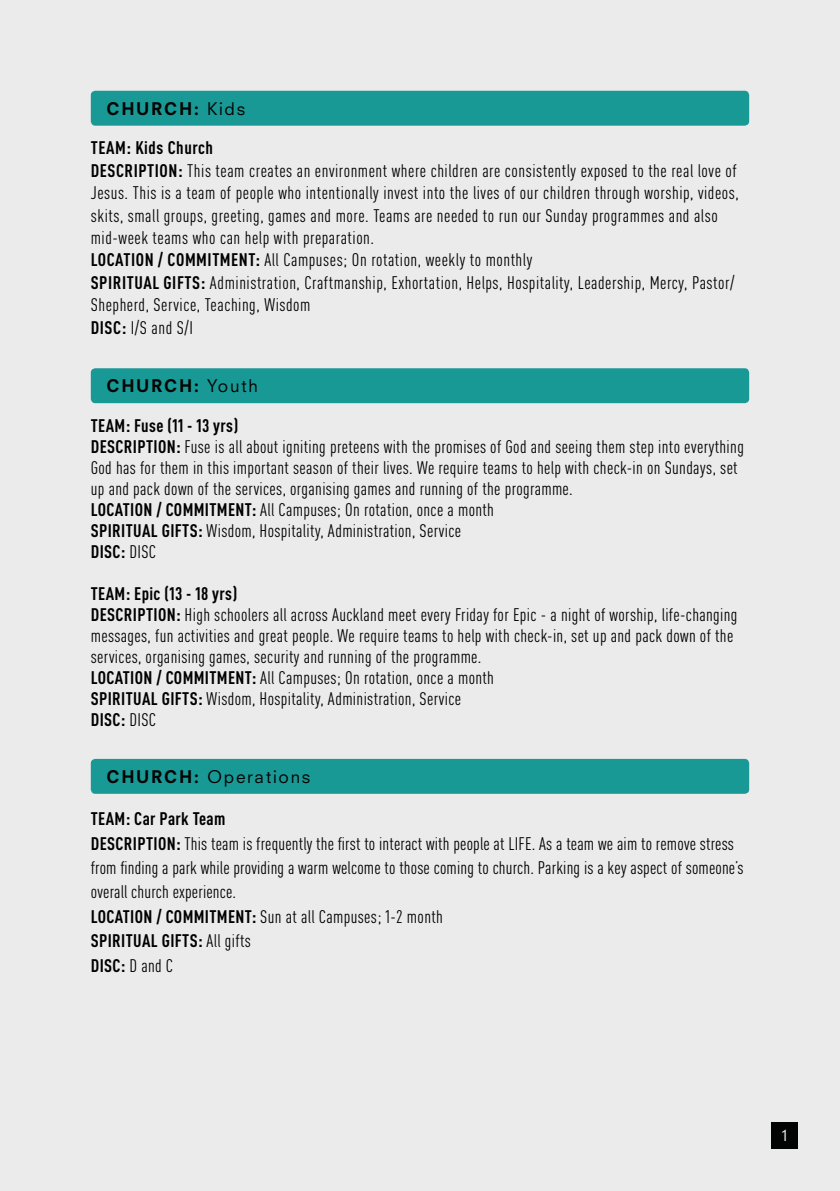
<style>
.page{position:relative;width:840px;height:1191px;background:#fff}
.page>*{position:absolute;margin:0;border:0;box-sizing:border-box;transform-origin:0 0}
.t1{font:18px/21px "Nu Din Cond";letter-spacing:.02em;color:#000}
.t2{font:800 17px "Neuzeit SLT Std";letter-spacing:.1em;color:#020403}
.t3{font:17px "Neuzeit SLT Std";letter-spacing:.1em;color:#020403}
.t4{font:15px "Neuzeit SLT Std";color:#ebebeb}
.s1{font-weight:400}
.s2{font-weight:700}
.s3{font-weight:800}
</style>
<div class="page">
<div style="left:0;top:0;width:839px;height:1191px;background:#ebebeb"></div>
<div style="left:91px;top:91px;width:657px;height:35px;background:#199996;border-radius:5px"></div>
<div style="left:91px;top:368px;width:657px;height:35px;background:#199996;border-radius:5px"></div>
<div style="left:91px;top:759px;width:657px;height:35px;background:#199996;border-radius:5px"></div>
<div style="left:770px;top:1122px;width:27px;height:26px;background:#020403"></div>
<p class="t2" style="left:106px;top:98px;width:140px">CHURCH: <span class="s1">Kids</span></p>
<p class="t1" style="left:91px;top:137px;width:649px;line-height:22.4px"><span class="s2">TEAM: Kids Church<br>DESCRIPTION:</span> This team creates an environment where children are consistently exposed to the real love of Jesus. This is a team of people who intentionally invest into the lives of our children through worship, videos, skits, small groups, greeting, games and more. Teams are needed to run our Sunday programmes and also mid-week teams who can help with preparation.<br><span class="s2">LOCATION / COMMITMENT:</span> All Campuses; On rotation, weekly to monthly<br><span class="s2">SPIRITUAL GIFTS:</span> Administration, Craftmanship, Exhortation, Helps, Hospitality, Leadership, Mercy, Pastor/ Shepherd, Service, Teaching, Wisdom<br><span class="s2">DISC:</span> I/S and S/I</p>
<p class="t2" style="left:106px;top:375px;width:153px">CHURCH: <span class="s1">Youth</span></p>
<p class="t1" style="left:91px;top:415px;width:654px"><span class="s2">TEAM: Fuse (11 - 13 yrs)<br>DESCRIPTION:</span> Fuse is all about igniting preteens with the promises of God and seeing them step into everything God has for them in this important season of their lives. We require teams to help with check-in on Sundays, set up and pack down of the services, organising games and running of the programme.<br><span class="s2">LOCATION / COMMITMENT:</span> All Campuses; On rotation, once a month<br><span class="s2">SPIRITUAL GIFTS:</span> Wisdom, Hospitality, Administration, Service<br><span class="s2">DISC:</span> DISC</p>
<p class="t1" style="left:91px;top:583px;width:647px"><span class="s2">TEAM: Epic (13 - 18 yrs)<br>DESCRIPTION:</span> High schoolers all across Auckland meet every Friday for Epic - a night of worship, life-changing messages, fun activities and great people. We require teams to help with check-in, set up and pack down of the services, organising games, security and running of the programme.<br><span class="s2">LOCATION / COMMITMENT:</span> All Campuses; On rotation, once a month<br><span class="s2">SPIRITUAL GIFTS:</span> Wisdom, Hospitality, Administration, Service<br><span class="s2">DISC:</span> DISC</p>
<p class="t3" style="left:106px;top:766px;width:205px"><span class="s3">CHURCH:</span> Operations</p>
<p class="t1" style="left:91px;top:806px;width:654px;line-height:24.4px"><span class="s2">TEAM: Car Park Team<br>DESCRIPTION:</span> This team is frequently the first to interact with people at LIFE. As a team we aim to remove stress from finding a park while providing a warm welcome to those coming to church. Parking is a key aspect of someone’s overall church experience.<br><span class="s2">LOCATION / COMMITMENT:</span> Sun at all Campuses; 1-2 month<br><span class="s2">SPIRITUAL GIFTS:</span> All gifts<br><span class="s2">DISC:</span> D and C</p>
<p class="t4" style="left:779px;top:1126px;width:10px">1</p>
</div>
